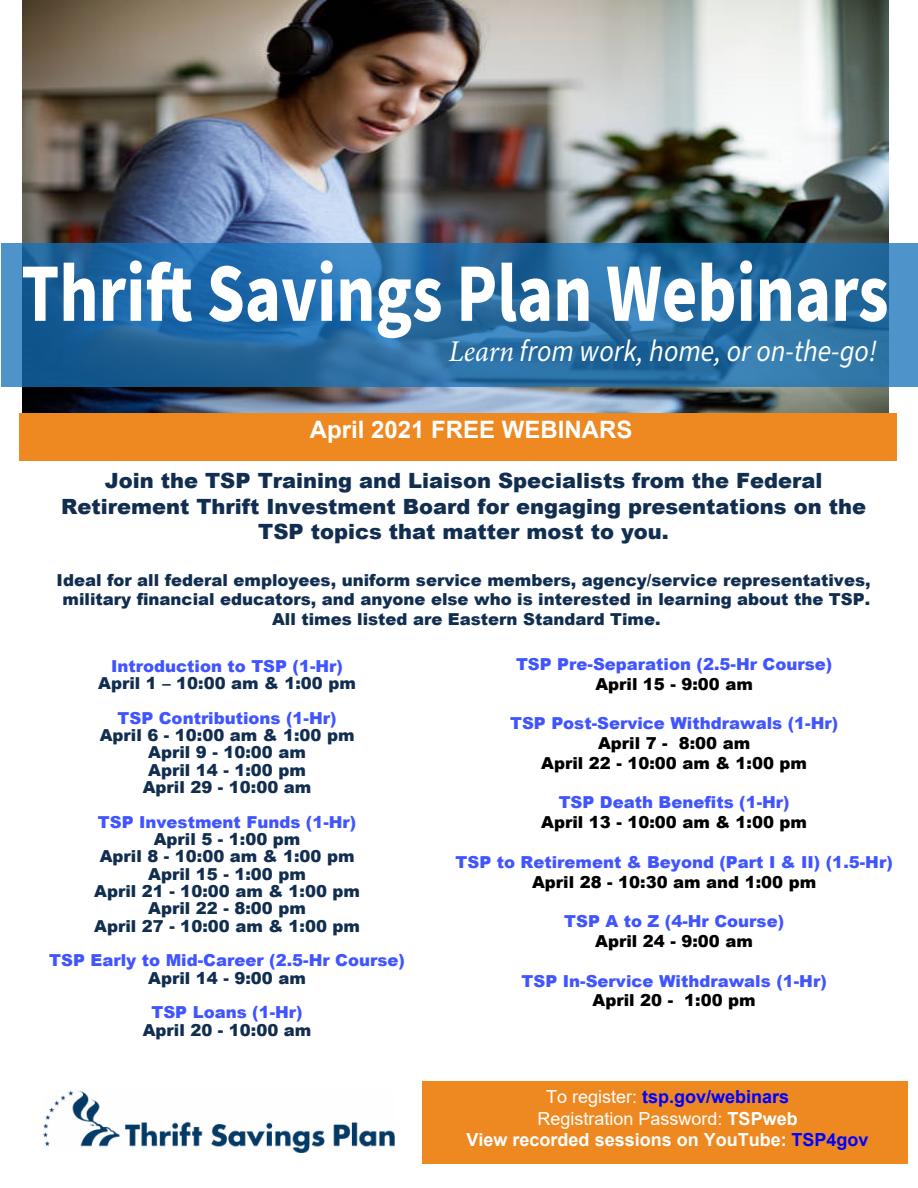
<style>
.page{position:relative;width:918px;height:1188px;background:#fff}
.page>*{position:absolute;margin:0;border:0;box-sizing:border-box;transform-origin:0 0}
.t1{font:700 83.25px "Source Sans Pro";color:#fff;scale:.82 1}
.t2{font:italic 30.3px "Source Sans Pro";color:#fff;scale:.93 1}
.t3{font:700 24px "Arial";color:#fff}
.t4{font:900 21px/25.2px "Arial";color:#112e50;text-align:center}
.t5{font:700 18px/21.6px "Arial";color:#fff;text-align:center}
.t6{font:900 16.5px/17.4px "Arial";color:#112e50;text-align:center}
.t7{font:900 16.5px "Arial";color:#4055ff}
.t8{font:900 16.5px/19.8px "Arial";color:#000;text-align:center}
.s1{font-family:"Minion Pro"}
.s2{font-weight:400}
.s3{color:#00f}
</style>
<div class="page">
<img style="left:23px;top:1px;width:866px;height:412px">
<svg style="left:2px;top:243px;width:916px;height:143px;background:#266ca4"></svg>
<div style="left:19px;top:413px;width:878px;height:48px;background:#ee8922"></div>
<div style="left:422px;top:1081px;width:486px;height:83px;background:#ee8922"></div>
<img style="left:44px;top:1090px;width:350px;height:63px">
<p class="t1" style="left:21px;top:237px;width:1059px">Thrift Savings Plan Webinars</p>
<p class="t2" style="left:449px;top:330px;width:462px"><span class="s1">Learn</span> from work, home, or on-the-go!</p>
<p class="t3" style="left:310px;top:412px;width:324px">April 2021 FREE WEBINARS</p>
<p class="t4" style="left:61px;top:468px;width:807px">Join the TSP Training and Liaison Specialists from the Federal<br>Retirement Thrift Investment Board for engaging presentations on the<br>TSP topics that matter most to you.</p>
<p class="t6" style="left:57px;top:569px;width:816px;line-height:19.8px">Ideal for all federal employees, uniform service members, agency/service representatives, military financial educators, and anyone else who is interested in learning about the TSP.<br>All times listed are Eastern Standard Time.</p>
<p class="t7" style="left:111px;top:654px;width:233px">Introduction to TSP (1-Hr)</p>
<p class="t6" style="left:98px;top:674px;width:259px">April 1 – 10:00 am &amp; 1:00 pm</p>
<p class="t7" style="left:118px;top:706px;width:221px">TSP Contributions (1-Hr)</p>
<p class="t6" style="left:100px;top:726px;width:256px">April 6 - 10:00 am &amp; 1:00 pm<br>April 9 - 10:00 am<br>April 14 - 1:00 pm<br>April 29 - 10:00 am</p>
<p class="t7" style="left:98px;top:810px;width:260px">TSP Investment Funds (1-Hr)</p>
<p class="t6" style="left:94px;top:830px;width:267px">April 5 - 1:00 pm<br>April 8 - 10:00 am &amp; 1:00 pm<br>April 15 - 1:00 pm<br>April 21 - 10:00 am &amp; 1:00 pm<br>April 22 - 8:00 pm<br>April 27 - 10:00 am &amp; 1:00 pm</p>
<p class="t7" style="left:49px;top:948px;width:357px">TSP Early to Mid-Career (2.5-Hr Course)</p>
<p class="t6" style="left:148px;top:969px;width:159px">April 14 - 9:00 am</p>
<p class="t7" style="left:151px;top:1000px;width:153px">TSP Loans (1-Hr)</p>
<p class="t6" style="left:143px;top:1020px;width:170px">April 20 - 10:00 am</p>
<p class="t7" style="left:516px;top:652px;width:318px">TSP Pre-Separation (2.5-Hr Course)</p>
<p class="t8" style="left:595px;top:673px;width:159px">April 15 - 9:00 am</p>
<p class="t7" style="left:510px;top:711px;width:330px">TSP Post-Service Withdrawals (1-Hr)</p>
<p class="t8" style="left:541px;top:733px;width:267px">April 7 - 8:00 am<br>April 22 - 10:00 am &amp; 1:00 pm</p>
<p class="t7" style="left:559px;top:791px;width:232px">TSP Death Benefits (1-Hr)</p>
<p class="t8" style="left:541px;top:812px;width:267px">April 13 - 10:00 am &amp; 1:00 pm</p>
<p class="t7" style="left:456px;top:850px;width:439px">TSP to Retirement &amp; Beyond (Part I &amp; II) (1.5-Hr)</p>
<p class="t8" style="left:532px;top:871px;width:286px">April 28 - 10:30 am and 1:00 pm</p>
<p class="t7" style="left:564px;top:909px;width:221px">TSP A to Z (4-Hr Course)</p>
<p class="t8" style="left:595px;top:931px;width:159px">April 24 - 9:00 am</p>
<p class="t7" style="left:522px;top:969px;width:307px">TSP In-Service Withdrawals (1-Hr)</p>
<p class="t8" style="left:593px;top:990px;width:165px">April 20 - 1:00 pm</p>
<p class="t5" style="left:467px;top:1086px;width:404px"><span class="s2">To register:</span> <span class="s3">tsp.gov/webinars<br></span><span class="s2">Registration Password:</span> TSPweb<br>View recorded sessions on YouTube: <span class="s3">TSP4gov</span></p>
</div>
